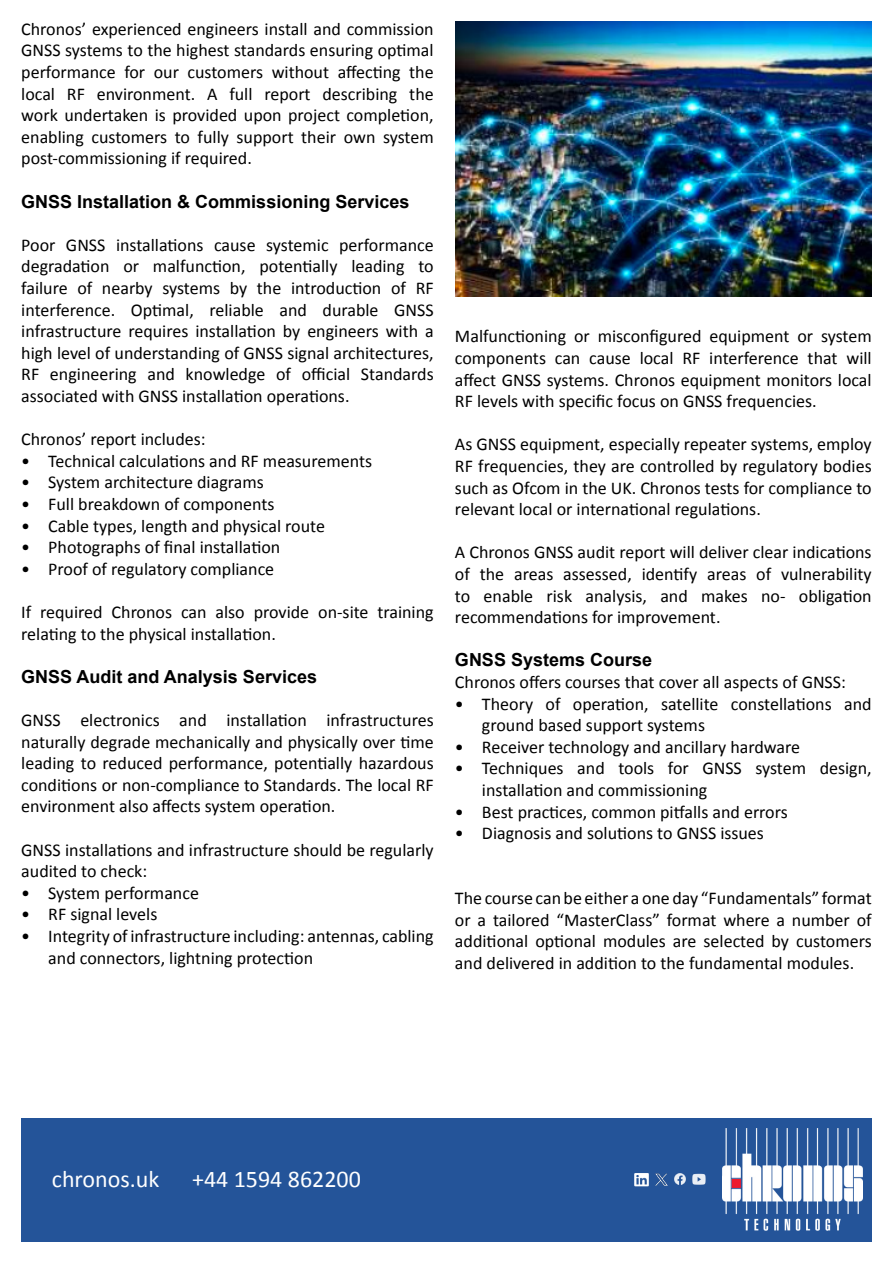
<style>
.page{position:relative;width:893px;height:1263px;background:#fff}
.page>*{position:absolute;margin:0;border:0;box-sizing:border-box;transform-origin:0 0}
.t1{font:24px "Calibri";color:#fff}
.t2{font:18px/21.6px "Calibri";color:#000;text-align:justify}
.t3{font:700 18px "Arial";color:#000}
</style>
<div class="page">
<img style="left:455px;top:21px;width:417px;height:276px">
<div style="left:21px;top:1118px;width:851px;height:124px;background:#245499"></div>
<img style="left:723px;top:1128px;width:139px;height:103px">
<img style="left:634px;top:1173px;width:15px;height:13px">
<svg style="left:655px;top:1173px;width:13px;height:13px"></svg>
<img style="left:692px;top:1173px;width:14px;height:12px">
<svg style="left:674px;top:1173px;width:12px;height:12px"></svg>
<p class="t2" style="left:21px;top:17px;width:414px">Chronos’ experienced engineers install and commission GNSS systems to the highest standards ensuring optimal performance for our customers without affecting the local RF environment. A full report describing the work undertaken is provided upon project completion, enabling customers to fully support their own system post-commissioning if required.</p>
<p class="t3" style="left:21px;top:189px;width:390px">GNSS Installation &amp; Commissioning Services</p>
<p class="t2" style="left:21px;top:233px;width:414px">Poor GNSS installations cause systemic performance degradation or malfunction, potentially leading to failure of nearby systems by the introduction of RF interference. Optimal, reliable and durable GNSS infrastructure requires installation by engineers with a high level of understanding of GNSS signal architectures, RF engineering and knowledge of official Standards associated with GNSS installation operations.</p>
<p class="t2" style="left:21px;top:428px;width:186px">Chronos’ report includes:</p>
<p class="t2" style="left:21px;top:449px;width:352px">• Technical calculations and RF measurements</p>
<p class="t2" style="left:21px;top:471px;width:244px">• System architecture diagrams</p>
<p class="t2" style="left:21px;top:493px;width:255px">• Full breakdown of components</p>
<p class="t2" style="left:21px;top:514px;width:305px">• Cable types, length and physical route</p>
<p class="t2" style="left:21px;top:536px;width:261px">• Photographs of final installation</p>
<p class="t2" style="left:21px;top:557px;width:254px">• Proof of regulatory compliance</p>
<p class="t2" style="left:21px;top:601px;width:414px">If required Chronos can also provide on-site training relating to the physical installation.</p>
<p class="t3" style="left:21px;top:665px;width:297px">GNSS Audit and Analysis Services</p>
<p class="t2" style="left:21px;top:709px;width:414px">GNSS electronics and installation infrastructures naturally degrade mechanically and physically over time leading to reduced performance, potentially hazardous conditions or non-compliance to Standards. The local RF environment also affects system operation.</p>
<p class="t2" style="left:21px;top:838px;width:414px">GNSS installations and infrastructure should be regularly audited to check:</p>
<p class="t2" style="left:21px;top:881px;width:179px">• System performance</p>
<p class="t2" style="left:21px;top:903px;width:138px">• RF signal levels</p>
<p class="t2" style="left:48px;top:925px;width:387px;text-indent:-27px">• Integrity of infrastructure including: antennas, cabling and connectors, lightning protection</p>
<p class="t2" style="left:455px;top:325px;width:418px">Malfunctioning or misconfigured equipment or system components can cause local RF interference that will affect GNSS systems. Chronos equipment monitors local RF levels with specific focus on GNSS frequencies.</p>
<p class="t2" style="left:455px;top:433px;width:418px">As GNSS equipment, especially repeater systems, employ RF frequencies, they are controlled by regulatory bodies such as Ofcom in the UK. Chronos tests for compliance to relevant local or international regulations.</p>
<p class="t2" style="left:455px;top:541px;width:418px">A Chronos GNSS audit report will deliver clear indications of the areas assessed, identify areas of vulnerability to enable risk analysis, and makes no- obligation recommendations for improvement.</p>
<p class="t3" style="left:455px;top:648px;width:199px">GNSS Systems Course</p>
<p class="t2" style="left:455px;top:671px;width:392px">Chronos offers courses that cover all aspects of GNSS:</p>
<p class="t2" style="left:482px;top:692px;width:391px;text-indent:-27px">• Theory of operation, satellite constellations and ground based support systems</p>
<p class="t2" style="left:455px;top:735px;width:347px">• Receiver technology and ancillary hardware</p>
<p class="t2" style="left:482px;top:757px;width:391px;text-indent:-27px">• Techniques and tools for GNSS system design, installation and commissioning</p>
<p class="t2" style="left:455px;top:800px;width:334px">• Best practices, common pitfalls and errors</p>
<p class="t2" style="left:455px;top:822px;width:310px">• Diagnosis and solutions to GNSS issues</p>
<p class="t2" style="left:455px;top:887px;width:418px">The course can be either a one day “Fundamentals” format or a tailored “MasterClass” format where a number of additional optional modules are selected by customers and delivered in addition to the fundamental modules.</p>
<h1 class="t1" style="left:52px;top:1162px;width:109px">chronos.uk</h1>
<h1 class="t1" style="left:192px;top:1162px;width:170px">+44 1594 862200</h1>
</div>
